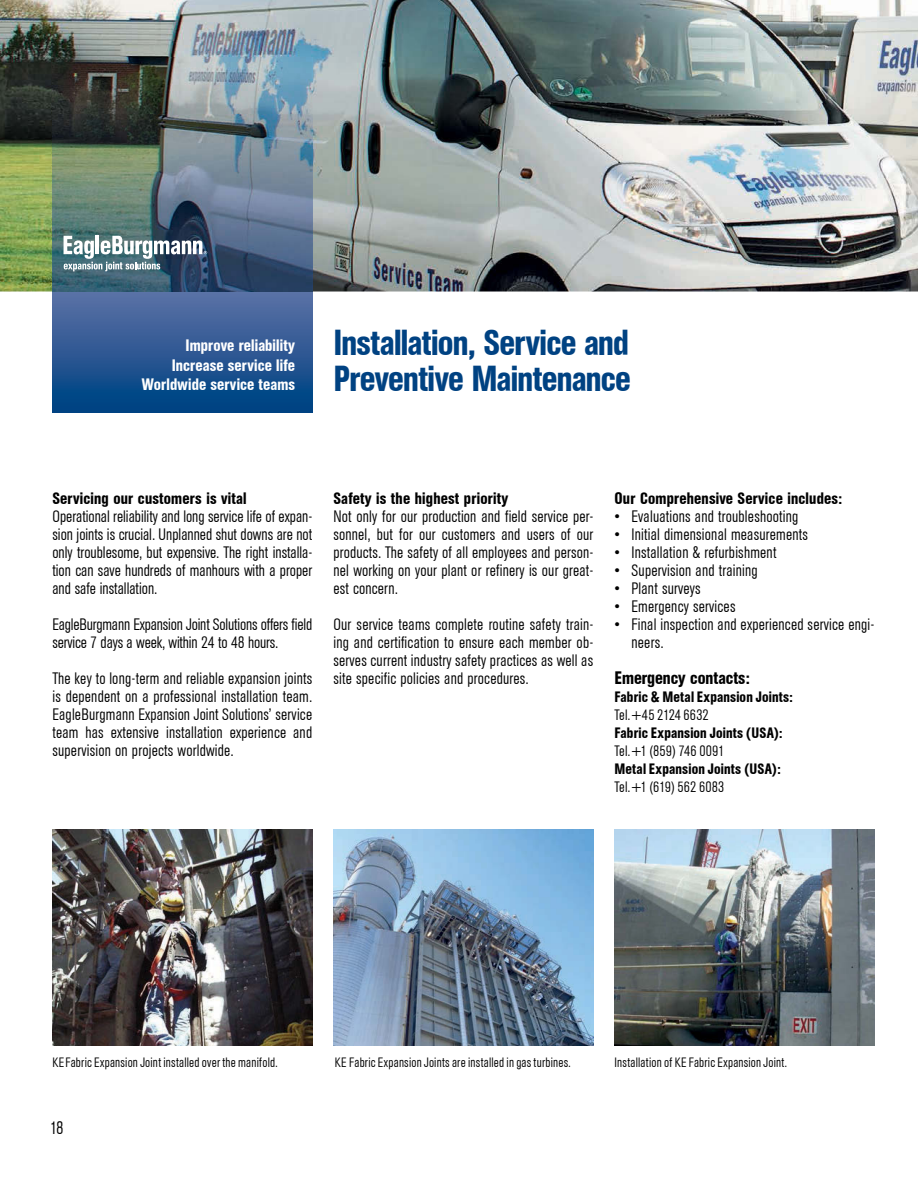
<style>
.page{position:relative;width:918px;height:1188px;background:#fff}
.page>*{position:absolute;margin:0;border:0;box-sizing:border-box;transform-origin:0 0}
.t1{font:500 36px/36px "AG Buch Condensed BQ";letter-spacing:-.02em;color:#004282}
.t2{font:500 18px "AG Buch Condensed BQ";color:#000}
.t3{font:300 18px "AG Buch Condensed BQ";color:#000}
.t4{font:300 16.5px/18px "AG Buch Condensed BQ";letter-spacing:.015em;color:#000;text-align:justify}
.t5{font:500 16.5px "AG Buch Condensed BQ";letter-spacing:.015em;color:#000}
.t6{font:300 16.5px/18px "AG Buch Condensed BQ";letter-spacing:-.01em;color:#000}
.t7{font:500 16.5px/19.5px "AG Buch Condensed BQ";letter-spacing:.005em;color:#fff;text-align:right}
.t8{font:500 15px "AG Buch Condensed BQ";letter-spacing:.01em;color:#000}
.t9{font:300 15px "AG Buch Condensed BQ";letter-spacing:.005em;color:#000}
.t10{font:300 13.5px "AG Buch Condensed BQ";letter-spacing:.015em;color:#000}
</style>
<div class="page">
<img style="left:0;top:0;width:918px;height:292px">
<img style="left:333px;top:830px;width:260px;height:216px">
<img style="left:52px;top:830px;width:260px;height:216px">
<img style="left:615px;top:830px;width:259px;height:216px">
<div style="left:52px;top:292px;width:260px;height:120px;background:linear-gradient(to bottom,#5f71a6,#004181)"></div>
<img style="left:52px;top:57px;width:260px;height:235px">
<svg style="left:64px;top:236px;width:143px;height:35px"></svg>
<p class="t7" style="left:142px;top:336px;width:155px">Improve reliability<br>Increase service life<br>Worldwide service teams</p>
<h1 class="t1" style="left:333px;top:325px;width:299px">Installation, Service and<br>Preventive Maintenance</h1>
<p class="t5" style="left:52px;top:489px;width:196px">Servicing our customers is vital</p>
<p class="t4" style="left:52px;top:508px;width:261px">Operational reliability and long service life of expan&shy;sion joints is crucial. Unplanned shut downs are not only troublesome, but expensive. The right installa&shy;tion can save hundreds of manhours with a proper and safe installation.</p>
<p class="t6" style="left:52px;top:616px;width:261px">EagleBurgmann Expansion Joint Solutions offers field service 7 days a week, within 24 to 48 hours.</p>
<p class="t4" style="left:52px;top:670px;width:261px">The key to long-term and reliable expansion joints is dependent on a professional installation team.<br>EagleBurgmann Expansion Joint Solutions’ service team has extensive installation experience and supervision on projects worldwide.</p>
<p class="t5" style="left:333px;top:489px;width:176px">Safety is the highest priority</p>
<p class="t4" style="left:333px;top:508px;width:261px">Not only for our production and field service per&shy;sonnel, but for our customers and users of our products. The safety of all employees and person&shy;nel working on your plant or refinery is our great&shy;est concern.</p>
<p class="t4" style="left:333px;top:616px;width:261px">Our service teams complete routine safety train&shy;ing and certification to ensure each member ob&shy;serves current industry safety practices as well as site specific policies and procedures.</p>
<p class="t5" style="left:615px;top:489px;width:229px">Our Comprehensive Service includes:</p>
<p class="t4" style="left:615px;top:508px;width:185px">• Evaluations and troubleshooting</p>
<p class="t4" style="left:615px;top:526px;width:195px">• Initial dimensional measurements</p>
<p class="t4" style="left:615px;top:544px;width:163px">• Installation &amp; refurbishment</p>
<p class="t4" style="left:615px;top:562px;width:145px">• Supervision and training</p>
<p class="t4" style="left:615px;top:580px;width:88px">• Plant surveys</p>
<p class="t4" style="left:615px;top:598px;width:123px">• Emergency services</p>
<p class="t4" style="left:632px;top:616px;width:244px;text-indent:-17px">• Final inspection and experienced service engi&shy;neers.</p>
<p class="t2" style="left:615px;top:668px;width:137px">Emergency contacts:</p>
<p class="t8" style="left:615px;top:688px;width:180px">Fabric &amp; Metal Expansion Joints:</p>
<p class="t9" style="left:615px;top:707px;width:96px">Tel.+45 2124 6632</p>
<p class="t8" style="left:615px;top:724px;width:170px">Fabric Expansion Joints (USA):</p>
<p class="t9" style="left:615px;top:743px;width:111px">Tel.+1 (859) 746 0091</p>
<p class="t8" style="left:615px;top:760px;width:168px">Metal Expansion Joints (USA):</p>
<p class="t9" style="left:615px;top:779px;width:111px">Tel.+1 (619) 562 6083</p>
<p class="t10" style="left:52px;top:1055px;width:227px">KEFabric Expansion Joint installed over the manifold.</p>
<p class="t10" style="left:335px;top:1055px;width:237px">KE Fabric Expansion Joints are installed in gas turbines.</p>
<p class="t10" style="left:615px;top:1055px;width:174px">Installation of KE Fabric Expansion Joint.</p>
<p class="t3" style="left:50px;top:1118px;width:16px">18</p>
</div>
